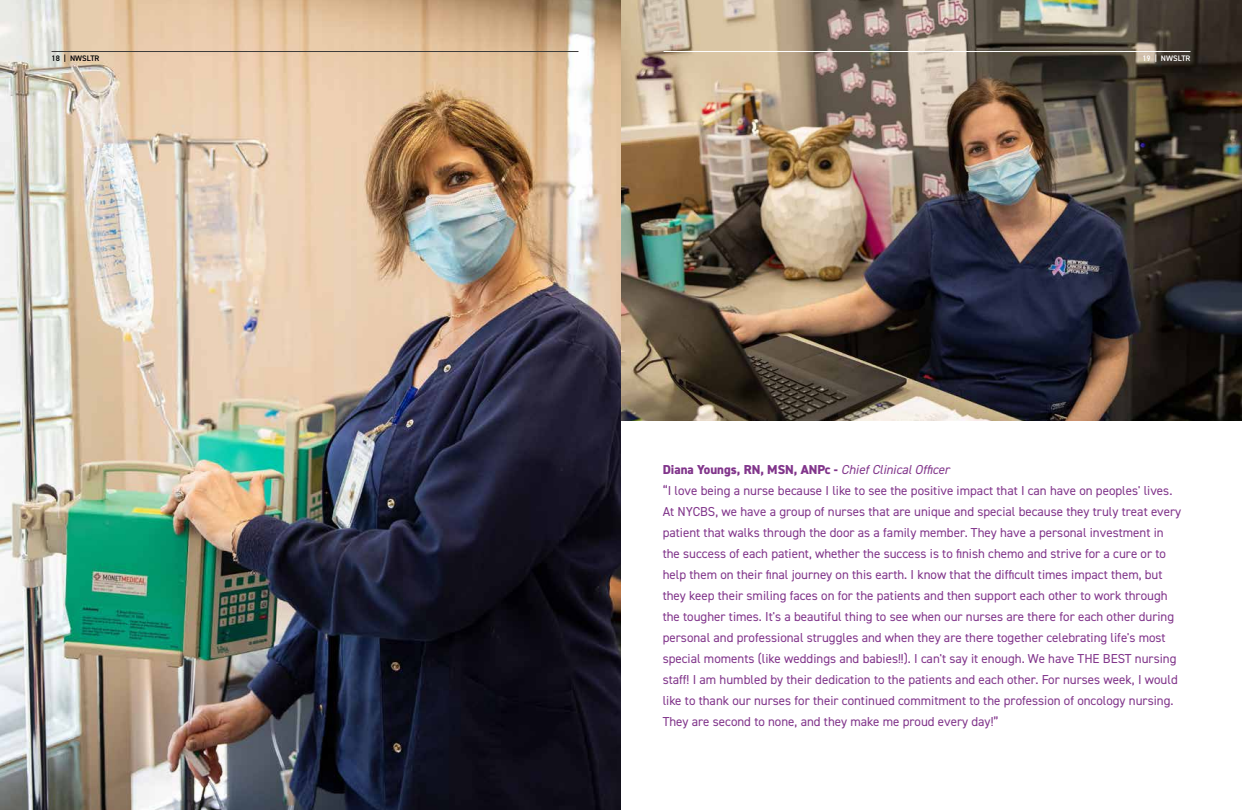
<style>
.page{position:relative;width:1242px;height:810px;background:#fff}
.page>*{position:absolute;margin:0;border:0;box-sizing:border-box;transform-origin:0 0}
.t1{font:13px/21px "DIN2014";color:#81358b}
.t2{font:600 8px "DIN2014";color:#000}
.t3{font:600 8px "DIN2014";color:#fff}
.s1{font-weight:800}
.s2{font-style:italic}
</style>
<div class="page">
<img style="left:0;top:0;width:621px;height:810px">
<img style="left:621px;top:0;width:621px;height:421px">
<hr style="left:664px;top:51px;width:526px;height:1px;background:#fff">
<hr style="left:52px;top:51px;width:526px;height:1px;background:#3c3c3b">
<p class="t2" style="left:52px;top:53px;width:50px">18 | NWSLTR</p>
<p class="t3" style="left:1142px;top:53px;width:50px">19 | NWSLTR</p>
<p class="t1" style="left:663px;top:459px;width:520px"><span class="s1">Diana Youngs, RN, MSN, ANPc -</span> <span class="s2">Chief Clinical Officer<br></span>“I love being a nurse because I like to see the positive impact that I can have on peoples' lives.<br>At NYCBS, we have a group of nurses that are unique and special because they truly treat every patient that walks through the door as a family member. They have a personal investment in the success of each patient, whether the success is to finish chemo and strive for a cure or to help them on their final journey on this earth. I know that the difficult times impact them, but they keep their smiling faces on for the patients and then support each other to work through the tougher times. It's a beautiful thing to see when our nurses are there for each other during personal and professional struggles and when they are there together celebrating life's most special moments (like weddings and babies!!). I can't say it enough. We have THE BEST nursing staff! I am humbled by their dedication to the patients and each other. For nurses week, I would like to thank our nurses for their continued commitment to the profession of oncology nursing.<br>They are second to none, and they make me proud every day!”</p>
</div>
